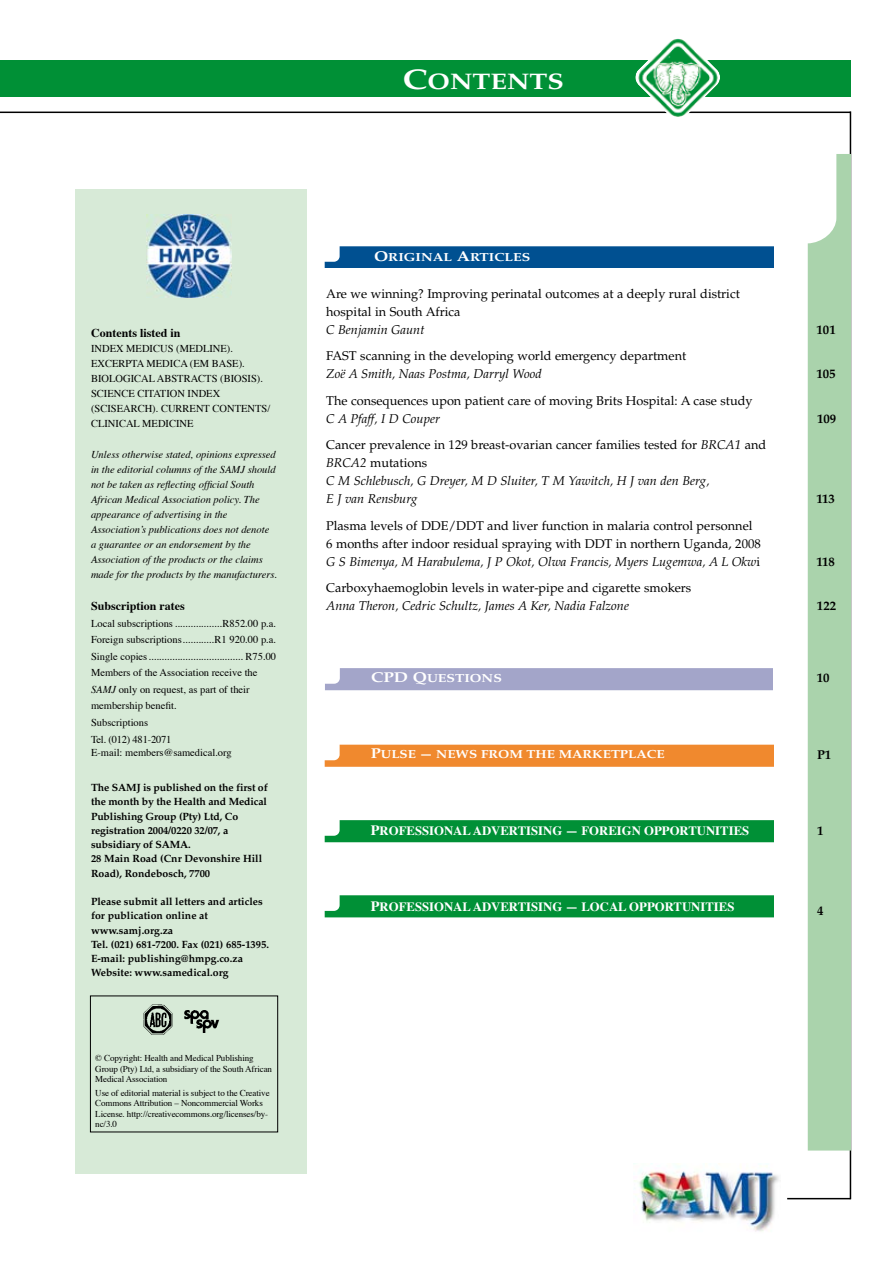
<style>
.page{position:relative;width:893px;height:1263px;background:#fff}
.page>*{position:absolute;margin:0;border:0;box-sizing:border-box;transform-origin:0 0}
.t1{font:700 22.5px "Palatino";color:#fff;scale:1.2 1}
.t2{font:12.75px/18px "Palatino";color:#000}
.t3{font:italic 12.75px/18px "Palatino";color:#000}
.t4{font:700 12.75px "Times";color:#fff}
.t5{font:700 12.75px "Palatino";color:#000}
.t6{font:700 12px "Times";color:#000}
.t7{font:700 11.7px "Palatino";color:#fff;scale:1.15 1}
.t8{font:700 11.7px "Palatino";color:#fff;scale:1.2 1}
.t9{font:10.5px/16.5px "Times";color:#000}
.t10{font:700 10.5px/14.2px "Palatino";color:#000}
.t11{font:italic 10.5px/15px "Times";color:#000}
.t12{font:9px/10.5px "Times";letter-spacing:-.01em;color:#000}
.s1{font-size:28.5px}
.s2{font-style:italic}
.s3{font-size:14.25px}
.s4{font-style:normal}
.s5{font-family:"Times";font-size:12.75px}
</style>
<div class="page">
<hr style="left:850px;top:111px;width:1px;height:1088px;background:#000">
<hr style="left:787px;top:1198px;width:64px;height:1px;background:#000">
<div style="left:0;top:60px;width:850px;height:37px;background:#009036"></div>
<hr style="left:0;top:112px;width:850px;height:1px;background:#000">
<img style="left:634px;top:1163px;width:145px;height:69px">
<img style="left:635px;top:38px;width:85px;height:79px">
<div style="left:808px;top:154px;width:42px;height:996px;background:#aad3ac"></div>
<div style="left:75px;top:189px;width:232px;height:984px;background:#d7ead7"></div>
<div style="left:90px;top:995px;width:188px;height:137px;border:1px solid #000"></div>
<div style="left:325px;top:744px;width:448px;height:22px;background:#fad8ba"></div>
<div style="left:325px;top:745px;width:448px;height:21px;background:#f0892e"></div>
<div style="left:325px;top:820px;width:448px;height:22px;background:#009036"></div>
<div style="left:325px;top:895px;width:448px;height:22px;background:#009036"></div>
<div style="left:325px;top:668px;width:447px;height:22px;background:#a3a5c9"></div>
<div style="left:325px;top:246px;width:448px;height:22px;background:#005091"></div>
<img style="left:143px;top:1004px;width:76px;height:31px">
<img style="left:147px;top:215px;width:84px;height:82px">
<h1 class="t1" style="left:403px;top:68px;width:136px"><span class="s1">C</span>ONTENTS</h1>
<p class="t6" style="left:91px;top:325px;width:91px">Contents listed in</p>
<p class="t9" style="left:91px;top:341px;width:181px;line-height:15px">INDEX MEDICUS (MEDLINE).<br>EXCERPTA MEDICA (EM BASE).<br>BIOLOGICAL ABSTRACTS (BIOSIS).<br>SCIENCE CITATION INDEX (SCISEARCH). CURRENT CONTENTS/<br>CLINICAL MEDICINE</p>
<p class="t11" style="left:91px;top:447px;width:188px">Unless otherwise stated, opinions expressed in the editorial columns of the SAMJ should not be taken as reflecting official South African Medical Association policy. The appearance of advertising in the Association’s publications does not denote a guarantee or an endorsement by the Association of the products or the claims made for the products by the manufacturers.</p>
<p class="t6" style="left:91px;top:598px;width:95px">Subscription rates</p>
<p class="t9" style="left:91px;top:616px;width:187px">Local subscriptions ..................R852.00 p.a.<br>Foreign subscriptions............R1 920.00 p.a.<br>Single copies.................................... R75.00<br>Members of the Association receive the <span class="s2">SAMJ</span> only on request, as part of their membership benefit.<br>Subscriptions<br>Tel. (012) 481-2071</p>
<p class="t9" style="left:91px;top:744px;width:142px">E-mail: members@samedical.org</p>
<p class="t10" style="left:91px;top:780px;width:178px">The SAMJ is published on the first of the month by the Health and Medical<br>Publishing Group (Pty) Ltd, Co registration 2004/0220 32/07, a subsidiary of SAMA.<br>28 Main Road (Cnr Devonshire Hill<br>Road), Rondebosch, 7700</p>
<p class="t10" style="left:91px;top:894px;width:179px">Please submit all letters and articles for publication online at www.samj.org.za<br>Tel. (021) 681-7200. Fax (021) 685-1395.<br>E-mail: publishing@hmpg.co.za<br>Website: www.samedical.org</p>
<p class="t12" style="left:95px;top:1053px;width:178px">© Copyright: Health and Medical Publishing<br>Group (Pty) Ltd, a subsidiary of the South African<br>Medical Association</p>
<p class="t12" style="left:95px;top:1088px;width:176px">Use of editorial material is subject to the Creative Commons Attribution – Noncommercial Works License. http://creativecommons.org/licenses/by&shy;nc/3.0</p>
<p class="t8" style="left:374px;top:250px;width:132px"><span class="s3">O</span>RIGINAL <span class="s3">A</span>RTICLES</p>
<p class="t2" style="left:326px;top:285px;width:415px">Are we winning? Improving perinatal outcomes at a deeply rural district hospital in South Africa</p>
<p class="t3" style="left:326px;top:321px;width:100px">C Benjamin Gaunt</p>
<p class="t5" style="left:817px;top:322px;width:21px">101</p>
<p class="t2" style="left:326px;top:347px;width:362px">FAST scanning in the developing world emergency department</p>
<p class="t3" style="left:326px;top:365px;width:217px">Zoë A Smith, Naas Postma, Darryl Wood</p>
<p class="t5" style="left:816px;top:366px;width:21px">105</p>
<p class="t2" style="left:326px;top:392px;width:428px">The consequences upon patient care of moving Brits Hospital: A case study</p>
<p class="t3" style="left:326px;top:410px;width:115px">C A Pfaff, I D Couper</p>
<p class="t5" style="left:817px;top:411px;width:21px">109</p>
<p class="t3" style="left:326px;top:436px;width:442px"><span class="s4">Cancer prevalence in 129 breast-ovarian cancer families tested for</span> BRCA1 <span class="s4">and </span>BRCA2 <span class="s4">mutations<br></span>C M Schlebusch, G Dreyer, M D Sluiter, T M Yawitch, H J van den Berg,<br>E J van Rensburg</p>
<p class="t5" style="left:816px;top:491px;width:20px">113</p>
<p class="t2" style="left:326px;top:517px;width:436px">Plasma levels of DDE/DDT and liver function in malaria control personnel<br>6 months after indoor residual spraying with DDT in northern Uganda, 2008<br><span class="s2">G S Bimenya, M Harabulema, J P Okot, Olwa Francis, Myers Lugemwa, A L Okw</span>i</p>
<p class="t5" style="left:816px;top:554px;width:20px">118</p>
<p class="t2" style="left:326px;top:579px;width:367px">Carboxyhaemoglobin levels in water-pipe and cigarette smokers</p>
<p class="t3" style="left:326px;top:597px;width:304px">Anna Theron, Cedric Schultz, James A Ker, Nadia Falzone</p>
<p class="t5" style="left:817px;top:598px;width:21px">122</p>
<p class="t8" style="left:371px;top:672px;width:111px"><span class="s3">CPD Q</span>UESTIONS</p>
<p class="t5" style="left:817px;top:670px;width:14px">10</p>
<p class="t7" style="left:371px;top:748px;width:257px"><span class="s3">P</span>ULSE <span class="s5">—</span> NEWS FROM THE MARKETPLACE</p>
<p class="t5" style="left:817px;top:747px;width:16px">P1</p>
<p class="t4" style="left:371px;top:822px;width:380px"><span class="s3">P</span>ROFESSIONAL ADVERTISING — FOREIGN OPPORTUNITIES</p>
<p class="t5" style="left:817px;top:823px;width:8px">1</p>
<p class="t4" style="left:371px;top:898px;width:365px"><span class="s3">P</span>ROFESSIONAL ADVERTISING — LOCAL OPPORTUNITIES</p>
<p class="t5" style="left:817px;top:903px;width:8px">4</p>
</div>
